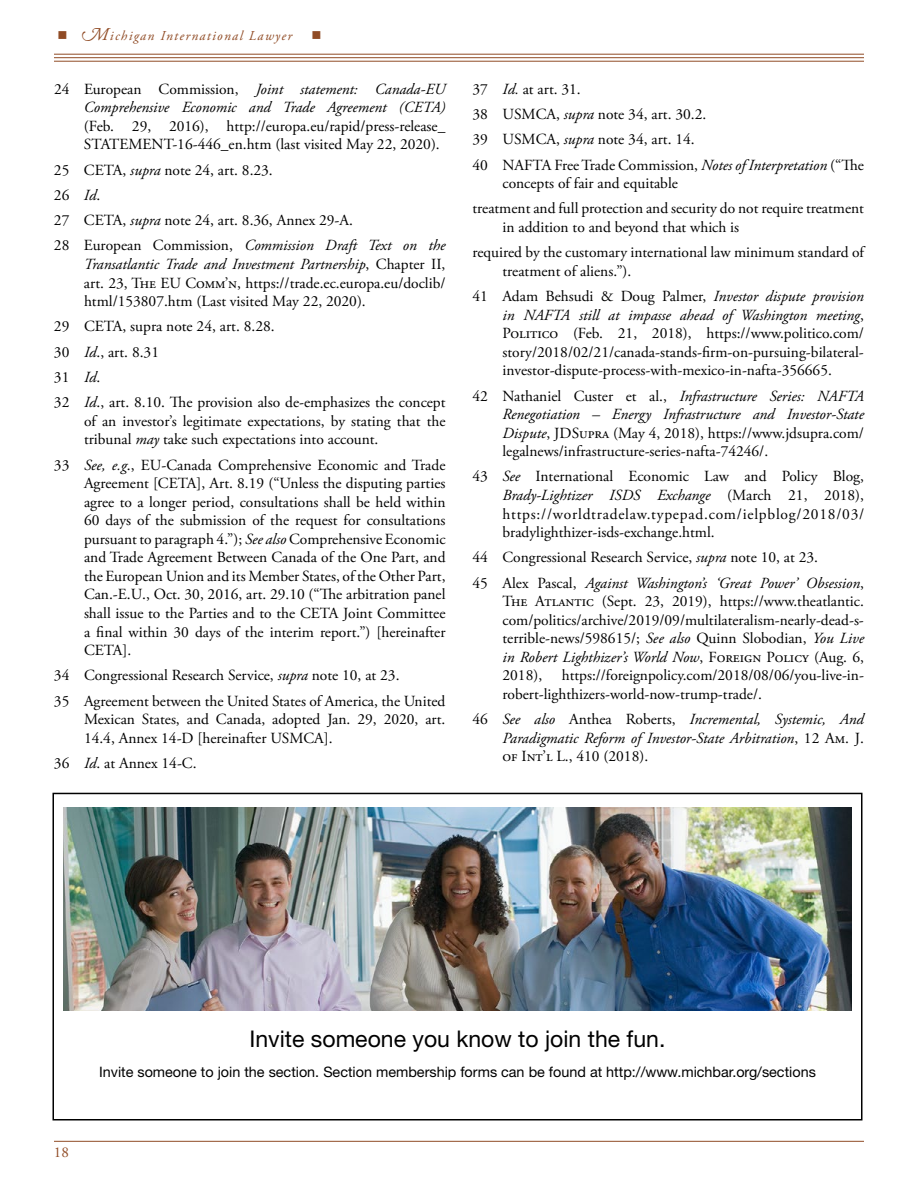
<style>
.page{position:relative;width:918px;height:1188px;background:#fff}
.page>*{position:absolute;margin:0;border:0;box-sizing:border-box;transform-origin:0 0}
.t1{font:23.1px "Helvetica Neue LT Std";color:#000}
.t2{font:15.45px/18.6px "Adobe Garamond Pro";color:#000}
.t3{font:italic 15.45px/18.6px "Adobe Garamond Pro";color:#000;text-align:right}
.t4{font:15px "Adobe Garamond Pro";color:#904b25}
.t5{font:14.4px "Helvetica Neue LT Std";color:#000}
.t6{font:italic 13.5px "Adobe Garamond Pro";letter-spacing:.1em;color:#904b25}
.t7{font:13.5px "Wingdings";color:#904b25}
.s1{font-size:18px}
.s2{font-style:normal}
.s3{font-style:italic}
</style>
<div class="page">
<hr style="left:54px;top:61px;width:810px;height:1px;background:#904b25">
<hr style="left:54px;top:57px;width:810px;height:1px;background:#904b25">
<hr style="left:54px;top:54px;width:810px;height:1px;background:#904b25">
<hr style="left:54px;top:1141px;width:810px;height:1px;background:#904b25">
<img style="left:64px;top:808px;width:787px;height:203px">
<div style="left:52px;top:793px;width:810px;height:327px;border:2px solid #000"></div>
<p class="t6" style="left:57px;top:28px;width:236px">■ <span class="s1">M</span>ichigan International Lawyer</p>
<p class="t7" style="left:312px;top:28px;width:12px">■</p>
<p class="t3" style="left:54px;top:80px;width:393px"><span class="s2">24 European Commission,</span> Joint statement: Canada-EU<br>Comprehensive Economic and Trade Agreement (CETA)</p>
<p class="t2" style="left:84px;top:117px;width:363px">(Feb. 29, 2016), http://europa.eu/rapid/press-release_<br>STATEMENT-16-446_en.htm (last visited May 22, 2020).</p>
<p class="t2" style="left:54px;top:158px;width:393px;line-height:25.3px">25 CETA, <span class="s3">supra</span> note 24, art. 8.23.<br>26 <span class="s3">Id</span>.<br>27 CETA, <span class="s3">supra</span> note 24, art. 8.36, Annex 29-A.<br>28 European Commission, <span class="s3">Commission Draft Text on the</span></p>
<p class="t2" style="left:84px;top:255px;width:363px;text-align:justify"><span class="s3">Transatlantic Trade and Investment Partnership</span>, Chapter II, art. 23, The EU Comm’n, https://trade.ec.europa.eu/doclib/ html/153807.htm (Last visited May 22, 2020).</p>
<p class="t2" style="left:54px;top:314px;width:393px;line-height:25.3px">29 CETA, supra note 24, art. 8.28.<br>30 <span class="s3">Id</span>., art. 8.31<br>31 <span class="s3">Id</span>.<br>32 <span class="s3">Id</span>., art. 8.10. The provision also de-emphasizes the concept</p>
<p class="t2" style="left:84px;top:412px;width:363px">of an investor’s legitimate expectations, by stating that the tribunal <span class="s3">may</span> take such expectations into account.</p>
<p class="t2" style="left:84px;top:456px;width:363px;text-align:justify;text-indent:-30px">33 <span class="s3">See, e.g</span>., EU-Canada Comprehensive Economic and Trade Agreement [CETA], Art. 8.19 (“Unless the disputing parties agree to a longer period, consultations shall be held within 60 days of the submission of the request for consultations pursuant to paragraph 4.”); <span class="s3">See also</span> Comprehensive Economic and Trade Agreement Between Canada of the One Part, and the European Union and its Member States, of the Other Part, Can.-E.U., Oct. 30, 2016, art. 29.10 (“The arbitration panel shall issue to the Parties and to the CETA Joint Committee a final within 30 days of the interim report.”) [hereinafter CETA].</p>
<p class="t2" style="left:54px;top:663px;width:393px;line-height:25.3px">34 Congressional Research Service, <span class="s3">supra</span> note 10, at 23.<br>35 Agreement between the United States of America, the United</p>
<p class="t2" style="left:84px;top:711px;width:363px">Mexican States, and Canada, adopted Jan. 29, 2020, art.<br>14.4, Annex 14-D [hereinafter USMCA].</p>
<p class="t2" style="left:54px;top:754px;width:144px">36 <span class="s3">Id</span>. at Annex 14-C.</p>
<p class="t2" style="left:473px;top:77px;width:393px;line-height:25.3px">37 <span class="s3">Id.</span> at art. 31.<br>38 USMCA, <span class="s3">supra</span> note 34, art. 30.2.<br>39 USMCA, <span class="s3">supra</span> note 34, art. 14.<br>40 NAFTA Free Trade Commission, <span class="s3">Notes of Interpretation</span> (“The</p>
<p class="t2" style="left:473px;top:171px;width:393px;line-height:25.3px;text-indent:30px">concepts of fair and equitable<br>treatment and full protection and security do not require treatment</p>
<p class="t2" style="left:473px;top:215px;width:395px;line-height:25.3px;text-indent:30px">in addition to and beyond that which is<br>required by the customary international law minimum standard of</p>
<p class="t2" style="left:473px;top:259px;width:393px;line-height:25.3px;text-indent:30px">treatment of aliens.”).<br>41 Adam Behsudi &amp; Doug Palmer, <span class="s3">Investor dispute provision</span></p>
<p class="t2" style="left:503px;top:306px;width:363px;text-align:justify"><span class="s3">in NAFTA still at impasse ahead of Washington meeting</span>, Politico (Feb. 21, 2018), https://www.politico.com/ story/2018/02/21/canada-stands-firm-on-pursuing-bilateral&shy;investor-dispute-process-with-mexico-in-nafta-356665.</p>
<p class="t2" style="left:503px;top:387px;width:363px;text-align:justify;text-indent:-30px">42 Nathaniel Custer et al., <span class="s3">Infrastructure Series: NAFTA Renegotiation – Energy Infrastructure and Investor-State Dispute</span>, JDSupra (May 4, 2018), https://www.jdsupra.com/ legalnews/infrastructure-series-nafta-74246/.</p>
<p class="t2" style="left:503px;top:468px;width:363px;text-align:justify;text-indent:-30px">43 <span class="s3">See</span> International Economic Law and Policy Blog, <span class="s3">Brady-Lightizer ISDS Exchange</span> (March 21, 2018), https://worldtradelaw.typepad.com/ielpblog/2018/03/ bradylighthizer-isds-exchange.html.</p>
<p class="t2" style="left:473px;top:545px;width:393px;line-height:25.3px">44 Congressional Research Service, <span class="s3">supra</span> note 10, at 23.<br>45 Alex Pascal, <span class="s3">Against Washington’s ‘Great Power’ Obsession</span>,</p>
<p class="t2" style="left:503px;top:593px;width:363px;text-align:justify">The Atlantic (Sept. 23, 2019), https://www.theatlantic. com/politics/archive/2019/09/multilateralism-nearly-dead-s&shy;terrible-news/598615/; <span class="s3">See also</span> Quinn Slobodian, <span class="s3">You Live in Robert Lighthizer’s World Now</span>, Foreign Policy (Aug. 6, 2018),</p>
<p class="t2" style="left:503px;top:667px;width:363px;text-indent:59px">https://foreignpolicy.com/2018/08/06/you-live-in&shy;robert-lighthizers-world-now-trump-trade/.</p>
<p class="t3" style="left:503px;top:710px;width:363px;text-align:justify;text-indent:-30px"><span class="s2">46</span> See also <span class="s2">Anthea Roberts,</span> Incremental, Systemic, And Paradigmatic Reform of Investor-State Arbitration<span class="s2">, 12 Am. J. of Int’l L., 410 (2018).</span></p>
<p class="t4" style="left:54px;top:1143px;width:16px">18</p>
<h1 class="t1" style="left:250px;top:1025px;width:417px">Invite someone you know to join the fun.</h1>
<p class="t5" style="left:99px;top:1063px;width:718px">Invite someone to join the section. Section membership forms can be found at http://www.michbar.org/sections</p>
</div>
